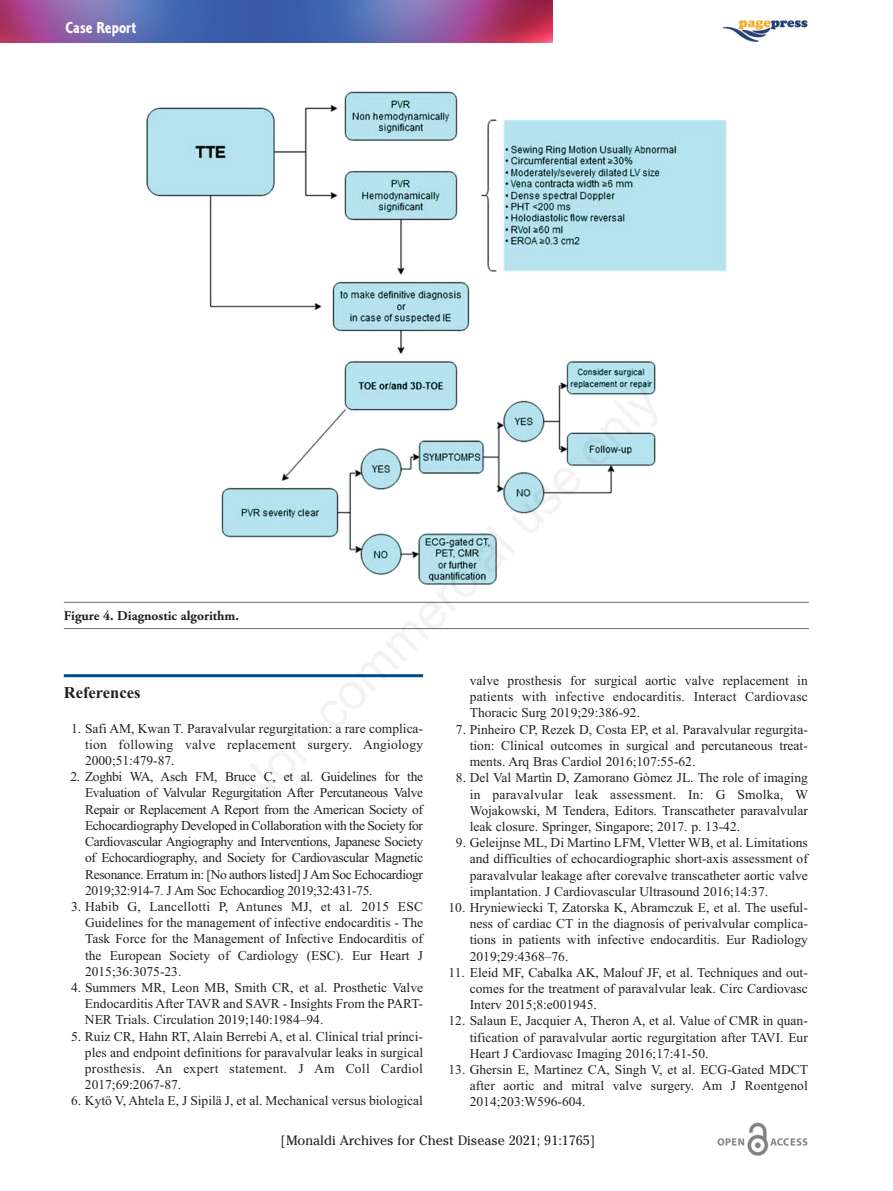
<style>
.page{position:relative;width:893px;height:1191px;background:#fff}
.page>*{position:absolute;margin:0;border:0;box-sizing:border-box;transform-origin:0 0}
.t1{font:700 16.5px "Times New Roman";color:#231f20}
.t2{font:16.5px "Corinthian Bold Condensed Plain";color:#fff}
.t3{font:13.5px/16.2px "Times New Roman";color:#231f20;text-align:justify}
.t4{font:13.5px "Cheltenham";color:#231f20}
.t5{font:700 13.5px "Adobe Garamond Pro";color:#231f20}
</style>
<div class="page">
<img style="left:0;top:0;width:553px;height:43px">
<hr style="left:64px;top:674px;width:359px;height:3px;background:#004c8a">
<img style="left:717px;top:1123px;width:91px;height:33px">
<img style="left:723px;top:20px;width:84px;height:22px">
<img style="left:146px;top:91px;width:581px;height:494px">
<hr style="left:64px;top:602px;width:745px;height:1px;background:#6c6d70">
<hr style="left:64px;top:628px;width:745px;height:1px;background:#6c6d70">
<p class="t2" style="left:66px;top:22px;width:72px">Case Report</p>
<p class="t5" style="left:64px;top:610px;width:177px">Figure 4. Diagnostic algorithm.</p>
<p class="t1" style="left:64px;top:683px;width:78px">References</p>
<p class="t3" style="left:85px;top:720px;width:340px;text-indent:-14px">1. Safi AM, Kwan T. Paravalvular regurgitation: a rare complica&shy;tion following valve replacement surgery. Angiology 2000;51:479-87.</p>
<p class="t3" style="left:85px;top:768px;width:340px;text-indent:-15px">2. Zoghbi WA, Asch FM, Bruce C, et al. Guidelines for the Evaluation of Valvular Regurgitation After Percutaneous Valve Repair or Replacement A Report from the American Society of Echocardiography Developed in Collaboration with the Society for Cardiovascular Angiography and Interventions, Japanese Society of Echocardiography, and Society for Cardiovascular Magnetic Resonance. Erratum in: [No authors listed] J Am Soc Echocardiogr 2019;32:914-7. J Am Soc Echocardiog 2019;32:431-75.</p>
<p class="t3" style="left:85px;top:898px;width:340px;text-indent:-14px">3. Habib G, Lancellotti P, Antunes MJ, et al. 2015 ESC Guidelines for the management of infective endocarditis - The Task Force for the Management of Infective Endocarditis of the European Society of Cardiology (ESC). Eur Heart J 2015;36:3075-23.</p>
<p class="t3" style="left:85px;top:979px;width:340px;text-indent:-14px">4. Summers MR, Leon MB, Smith CR, et al. Prosthetic Valve Endocarditis After TAVR and SAVR - Insights From the PART-NER Trials. Circulation 2019;140:1984–94.</p>
<p class="t3" style="left:85px;top:1027px;width:340px;text-indent:-14px">5. Ruiz CR, Hahn RT, Alain Berrebi A, et al. Clinical trial princi&shy;ples and endpoint definitions for paravalvular leaks in surgical prosthesis. An expert statement. J Am Coll Cardiol 2017;69:2067-87.</p>
<p class="t3" style="left:71px;top:1092px;width:353px">6. Kytӧ V, Ahtela E, J Sipilӓ J, et al. Mechanical versus biological</p>
<p class="t3" style="left:470px;top:672px;width:340px">valve prosthesis for surgical aortic valve replacement in patients with infective endocarditis. Interact Cardiovasc Thoracic Surg 2019;29:386-92.</p>
<p class="t3" style="left:470px;top:721px;width:340px;text-indent:-14px">7. Pinheiro CP, Rezek D, Costa EP, et al. Paravalvular regurgita&shy;tion: Clinical outcomes in surgical and percutaneous treat&shy;ments. Arq Bras Cardiol 2016;107:55-62.</p>
<p class="t3" style="left:470px;top:769px;width:340px;text-indent:-14px">8. Del Val Martìn D, Zamorano Gòmez JL. The role of imaging in paravalvular leak assessment. In: G Smolka, W Wojakowski, M Tendera, Editors. Transcatheter paravalvular leak closure. Springer, Singapore; 2017. p. 13-42.</p>
<p class="t3" style="left:470px;top:834px;width:340px;text-indent:-14px">9. Geleijnse ML, Di Martino LFM, Vletter WB, et al. Limitations and difficulties of echocardiographic short-axis assessment of paravalvular leakage after corevalve transcatheter aortic valve implantation. J Cardiovascular Ultrasound 2016;14:37.</p>
<p class="t3" style="left:470px;top:899px;width:340px;text-indent:-21px">10. Hryniewiecki T, Zatorska K, Abramczuk E, et al. The useful&shy;ness of cardiac CT in the diagnosis of perivalvular complica&shy;tions in patients with infective endocarditis. Eur Radiology 2019;29:4368–76.</p>
<p class="t3" style="left:470px;top:964px;width:340px;text-indent:-21px">11. Eleid MF, Cabalka AK, Malouf JF, et al. Techniques and out&shy;comes for the treatment of paravalvular leak. Circ Cardiovasc Interv 2015;8:e001945.</p>
<p class="t3" style="left:470px;top:1012px;width:340px;text-indent:-21px">12. Salaun E, Jacquier A, Theron A, et al. Value of CMR in quan&shy;tification of paravalvular aortic regurgitation after TAVI. Eur Heart J Cardiovasc Imaging 2016;17:41-50.</p>
<p class="t3" style="left:470px;top:1061px;width:340px;text-indent:-21px">13. Ghersin E, Martinez CA, Singh V, et al. ECG-Gated MDCT after aortic and mitral valve surgery. Am J Roentgenol 2014;203:W596-604.</p>
<p class="t4" style="left:281px;top:1132px;width:316px">[Monaldi Archives for Chest Disease 2021; 91:1765]</p>
</div>
